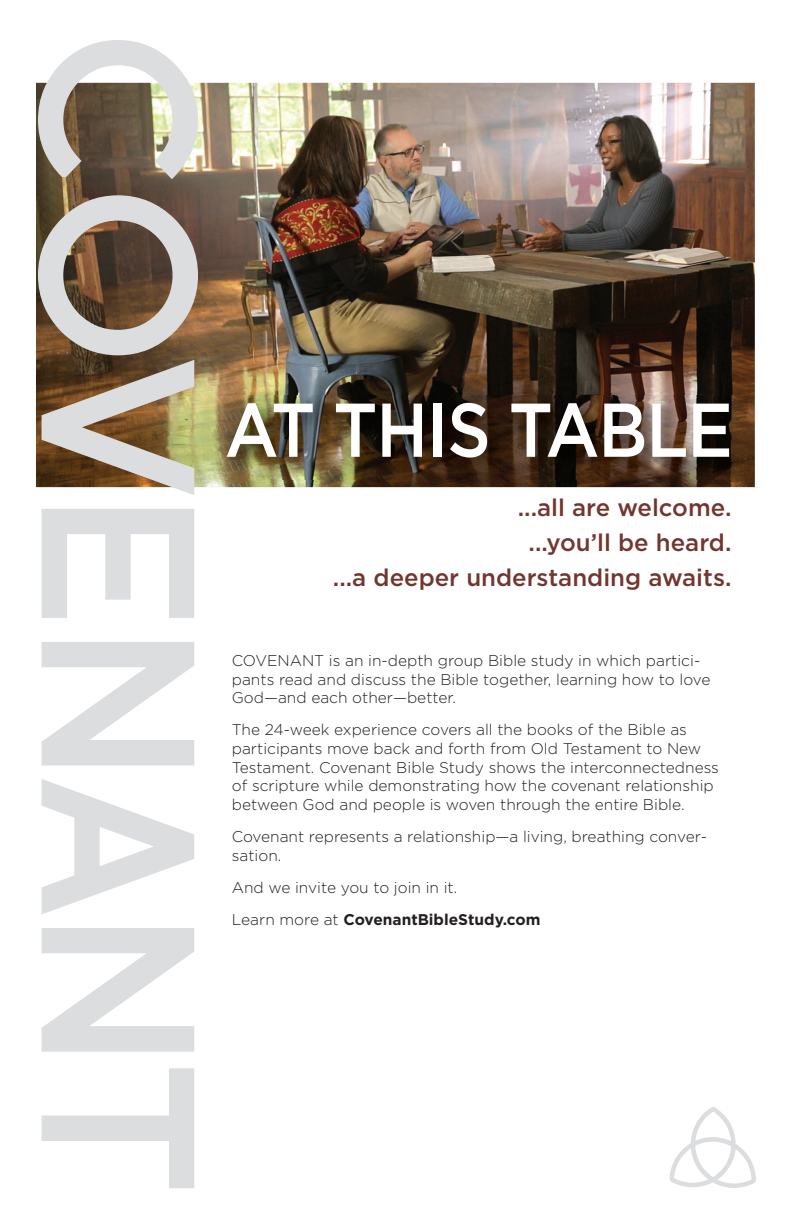
<style>
.page{position:relative;width:792px;height:1224px;background:#fff}
.page>*{position:absolute;margin:0;border:0;box-sizing:border-box;transform-origin:0 0}
.t1{font:500 76px "Gotham";letter-spacing:-.02em;color:#fff;scale:.9 1}
.t2{font:500 24px/34.8px "Gotham";color:#73362f;text-align:right}
.t3{font:300 15.5px/18.6px "Gotham";color:#231f20}
.s1{font-weight:700}
</style>
<div class="page">
<img style="left:36px;top:83px;width:719px;height:404px">
<svg style="left:38px;top:40px;width:160px;height:139px"></svg>
<svg style="left:38px;top:195px;width:160px;height:300px"></svg>
<svg style="left:42px;top:509px;width:152px;height:109px"></svg>
<svg style="left:42px;top:642px;width:152px;height:124px"></svg>
<svg style="left:42px;top:779px;width:152px;height:135px"></svg>
<svg style="left:42px;top:928px;width:152px;height:124px"></svg>
<svg style="left:42px;top:1068px;width:152px;height:120px"></svg>
<svg style="left:670px;top:1107px;width:86px;height:81px"></svg>
<img style="left:220px;top:395px;width:531px;height:84px">
<h1 class="t1" style="left:225px;top:380px;width:566px">AT THIS TABLE</h1>
<h2 class="t2" style="left:333px;top:490px;width:400px">...all are welcome.<br>...you’ll be heard.<br>...a deeper understanding awaits.</h2>
<p class="t3" style="left:232px;top:651px;width:480px">COVENANT is an in-depth group Bible study in which partici&shy;pants read and discuss the Bible together, learning how to love<br>God—and each other—better.</p>
<p class="t3" style="left:232px;top:720px;width:489px">The 24-week experience covers all the books of the Bible as participants move back and forth from Old Testament to New Testament. Covenant Bible Study shows the interconnectedness of scripture while demonstrating how the covenant relationship between God and people is woven through the entire Bible.</p>
<p class="t3" style="left:232px;top:827px;width:477px">Covenant represents a relationship—a living, breathing conver&shy;sation.</p>
<p class="t3" style="left:232px;top:871px;width:310px;line-height:32.1px">And we invite you to join in it.<br>Learn more at <span class="s1">CovenantBibleStudy.com</span></p>
</div>
